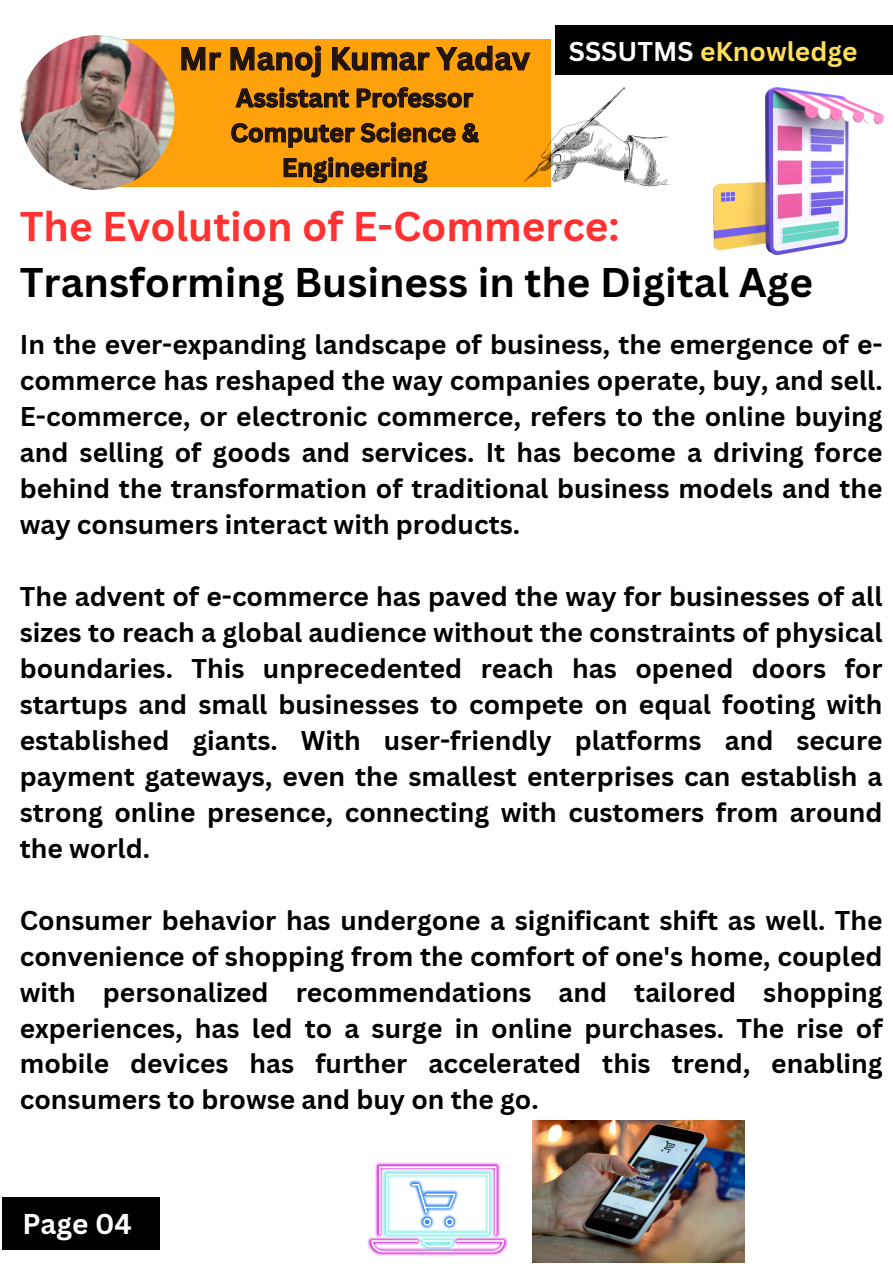
<style>
.page{position:relative;width:893px;height:1264px;background:#fff}
.page>*{position:absolute;margin:0;border:0;box-sizing:border-box;transform-origin:0 0}
.t1{font:700 40.35px/56.2px "Canva Sans";color:#000}
.t2{font:700 31.05px "Canva Sans";color:#221410}
.t3{font:700 27.9px "Canva Sans";color:#fff}
.t4{font:700 26.4px/36px "Canva Sans";color:#000;text-align:justify}
.t5{font:700 26.4px "Canva Sans";color:#ffde59}
.t6{font:700 25.05px/34.8px "Canva Sans";color:#221410;text-align:center}
.s1{color:#fff}
.s2{color:#ff3131}
</style>
<div class="page">
<div style="left:79px;top:39px;width:471px;height:147px;background:#ffa10b"></div>
<img style="left:20px;top:35px;width:155px;height:155px;border-radius:50%">
<svg style="left:181px;top:45px;width:350px;height:33px"></svg>
<svg style="left:235px;top:87px;width:239px;height:21px"></svg>
<svg style="left:231px;top:122px;width:248px;height:26px"></svg>
<svg style="left:283px;top:157px;width:145px;height:26px"></svg>
<svg style="left:524px;top:87px;width:147px;height:99px"></svg>
<img style="left:713px;top:87px;width:170px;height:168px">
<img style="left:532px;top:1120px;width:212px;height:142px">
<img style="left:367px;top:1162px;width:141px;height:94px">
<svg style="left:371px;top:1166px;width:133px;height:86px"></svg>
<div style="left:555px;top:26px;width:337px;height:49px;background:#000"></div>
<div style="left:2px;top:1197px;width:157px;height:52px;background:#000"></div>
<p class="t2" style="left:179px;top:37px;width:352px">Mr Manoj Kumar Yadav</p>
<p class="t6" style="left:236px;top:80px;width:239px">Assistant Professor</p>
<p class="t6" style="left:230px;top:115px;width:250px">Computer Science &amp;<br>Engineering</p>
<p class="t5" style="left:569px;top:32px;width:290px"><span class="s1">SSSUTMS</span> eKnowledge</p>
<p class="t1" style="left:20px;top:197px;width:794px"><span class="s2">The Evolution of E-Commerce:<br></span>Transforming Business in the Digital Age</p>
<p class="t4" style="left:20px;top:325px;width:864px">In the ever-expanding landscape of business, the emergence of e&shy;commerce has reshaped the way companies operate, buy, and sell.<br>E-commerce, or electronic commerce, refers to the online buying and selling of goods and services. It has become a driving force behind the transformation of traditional business models and the way consumers interact with products.</p>
<p class="t4" style="left:20px;top:577px;width:864px">The advent of e-commerce has paved the way for businesses of all sizes to reach a global audience without the constraints of physical boundaries. This unprecedented reach has opened doors for startups and small businesses to compete on equal footing with established giants. With user-friendly platforms and secure payment gateways, even the smallest enterprises can establish a strong online presence, connecting with customers from around the world.</p>
<p class="t4" style="left:20px;top:901px;width:864px">Consumer behavior has undergone a significant shift as well. The convenience of shopping from the comfort of one's home, coupled with personalized recommendations and tailored shopping experiences, has led to a surge in online purchases. The rise of mobile devices has further accelerated this trend, enabling consumers to browse and buy on the go.</p>
<p class="t3" style="left:22px;top:1203px;width:111px">Page 04</p>
</div>
